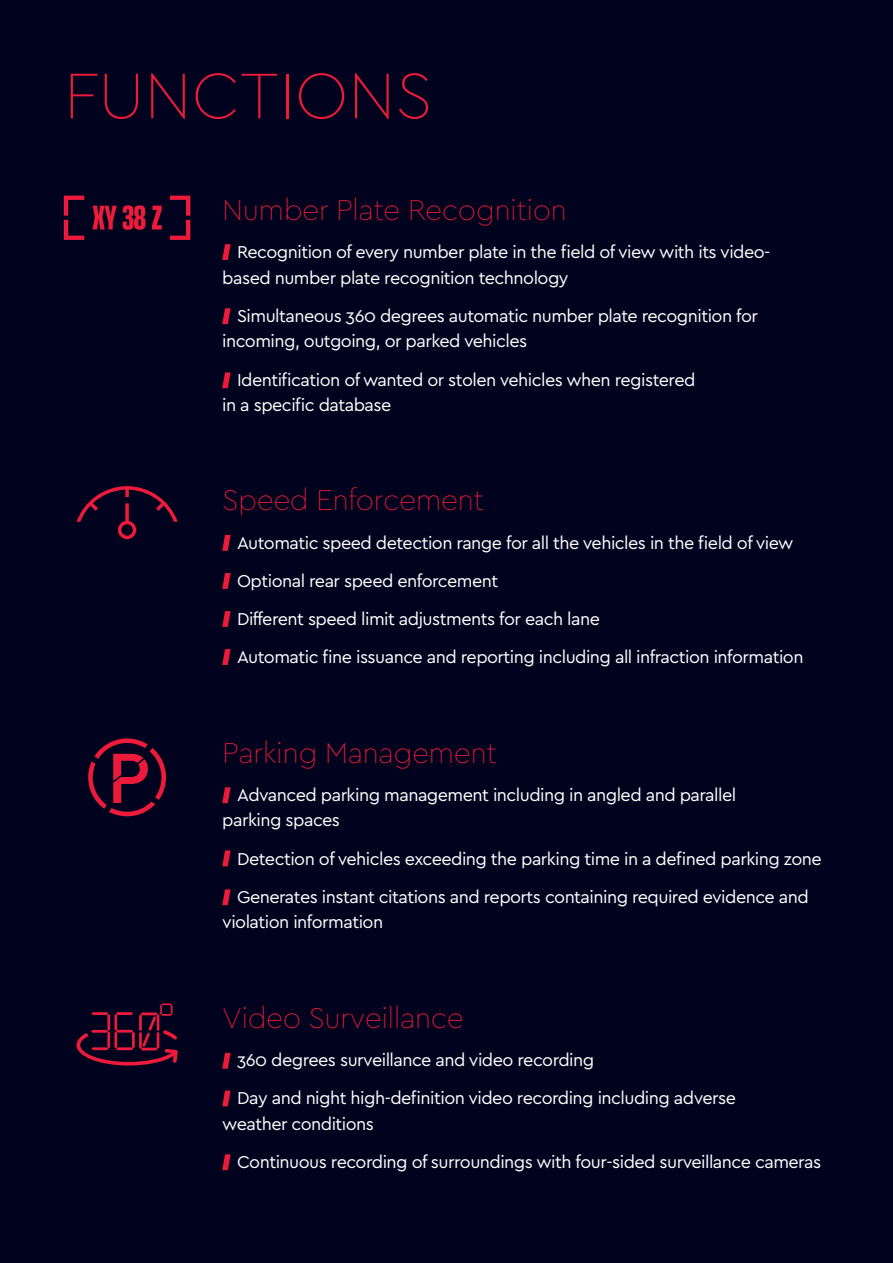
<style>
.page{position:relative;width:893px;height:1263px;background:#00021e}
.page>*{position:absolute;margin:0;border:0;box-sizing:border-box;transform-origin:0 0}
.t1{font:100 67.5px "Cera Pro";color:#ed1a3b}
.t2{font:100 30px "Cera Pro";letter-spacing:-.02em;color:#ed1a3b}
.t3{font:18px/38.2px "Cera PRO";letter-spacing:-.03em;color:#fff}
</style>
<div class="page">
<svg style="left:92px;top:206px;width:25px;height:23px"></svg>
<svg style="left:123px;top:205px;width:23px;height:25px"></svg>
<svg style="left:152px;top:206px;width:10px;height:23px"></svg>
<svg style="left:64px;top:196px;width:20px;height:44px"></svg>
<svg style="left:170px;top:196px;width:20px;height:44px"></svg>
<svg style="left:222px;top:244px;width:9px;height:16px"></svg>
<svg style="left:222px;top:308px;width:9px;height:16px"></svg>
<svg style="left:222px;top:372px;width:9px;height:16px"></svg>
<svg style="left:77px;top:486px;width:101px;height:53px"></svg>
<svg style="left:222px;top:535px;width:9px;height:16px"></svg>
<svg style="left:222px;top:573px;width:9px;height:16px"></svg>
<svg style="left:222px;top:611px;width:9px;height:16px"></svg>
<svg style="left:222px;top:649px;width:9px;height:16px"></svg>
<svg style="left:222px;top:787px;width:9px;height:16px"></svg>
<svg style="left:222px;top:850px;width:9px;height:16px"></svg>
<svg style="left:222px;top:889px;width:9px;height:16px"></svg>
<svg style="left:222px;top:1053px;width:9px;height:16px"></svg>
<svg style="left:222px;top:1090px;width:9px;height:16px"></svg>
<svg style="left:222px;top:1154px;width:9px;height:16px"></svg>
<svg style="left:77px;top:1003px;width:101px;height:62px"></svg>
<svg style="left:88px;top:738px;width:78px;height:78px"></svg>
<h1 class="t1" style="left:64px;top:51px;width:371px">FUNCTIONS</h1>
<h2 class="t2" style="left:222px;top:190px;width:346px">Number Plate Recognition</h2>
<p class="t3" style="left:222px;top:239px;width:550px;line-height:25.5px;text-indent:15px">Recognition of every number plate in the field of view with its video&shy;based number plate recognition technology</p>
<p class="t3" style="left:222px;top:302px;width:537px;line-height:25.5px;text-indent:15px">Simultaneous 360 degrees automatic number plate recognition for incoming, outgoing, or parked vehicles</p>
<p class="t3" style="left:222px;top:366px;width:475px;line-height:25.5px;text-indent:15px">Identification of wanted or stolen vehicles when registered in a specific database</p>
<h2 class="t2" style="left:222px;top:480px;width:263px">Speed Enforcement</h2>
<p class="t3" style="left:237px;top:523px;width:568px">Automatic speed detection range for all the vehicles in the field of view Optional rear speed enforcement<br>Different speed limit adjustments for each lane<br>Automatic fine issuance and reporting including all infraction information</p>
<h2 class="t2" style="left:222px;top:733px;width:276px">Parking Management</h2>
<p class="t3" style="left:222px;top:781px;width:515px;line-height:25.5px;text-indent:15px">Advanced parking management including in angled and parallel parking spaces</p>
<p class="t3" style="left:237px;top:839px;width:586px">Detection of vehicles exceeding the parking time in a defined parking zone<br>Generates instant citations and reports containing required evidence and</p>
<p class="t3" style="left:222px;top:902px;width:162px">violation information</p>
<h2 class="t2" style="left:222px;top:998px;width:243px">Video Surveillance</h2>
<p class="t3" style="left:237px;top:1040px;width:500px">360 degrees surveillance and video recording<br>Day and night high-definition video recording including adverse</p>
<p class="t3" style="left:237px;top:1104px;width:586px;text-indent:-15px">weather conditions<br>Continuous recording of surroundings with four-sided surveillance cameras</p>
</div>
